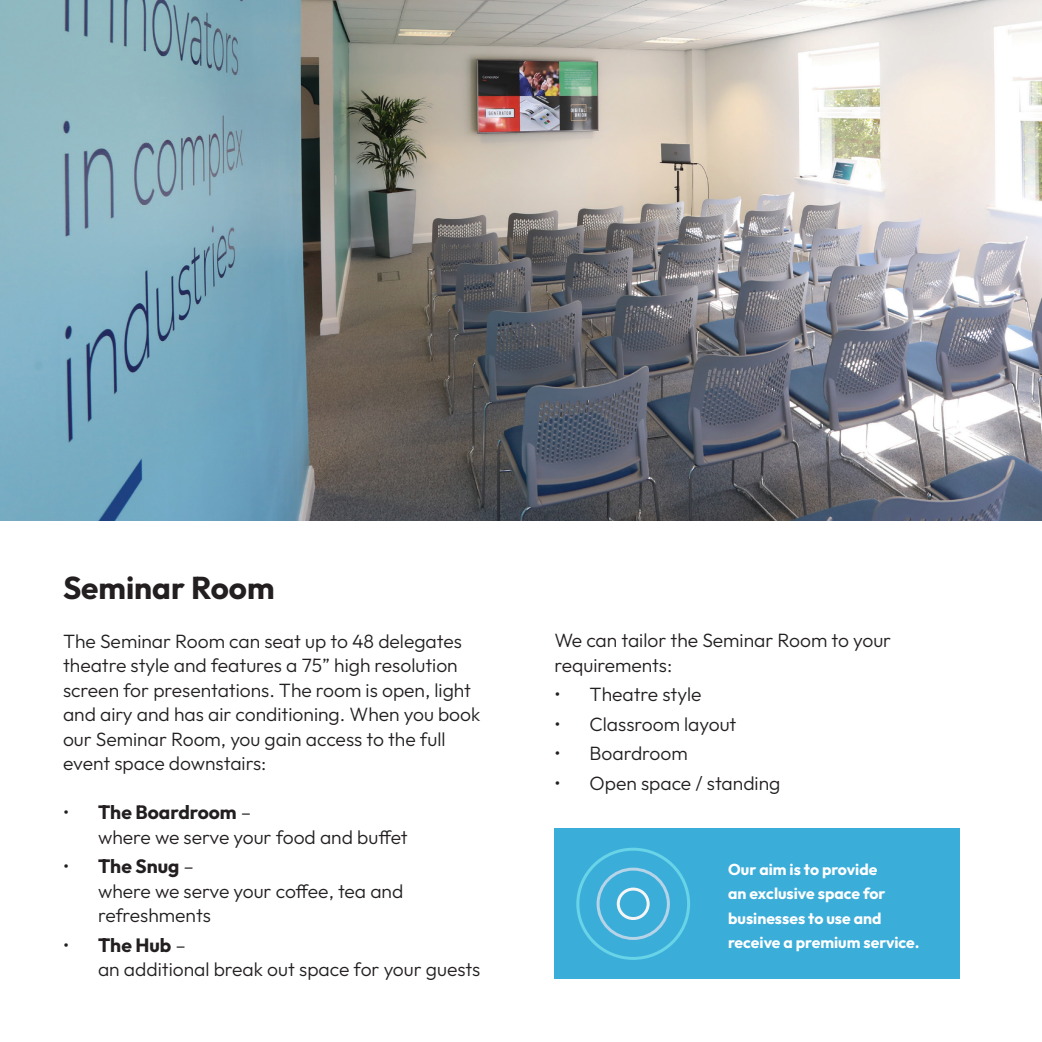
<style>
.page{position:relative;width:1042px;height:1042px;background:#fff}
.page>*{position:absolute;margin:0;border:0;box-sizing:border-box;transform-origin:0 0}
.t1{font:700 31.5px "Outfit";color:#231f20}
.t2{font:300 19.25px/24.5px "Outfit";color:#231f20}
.t3{font:700 19.25px "Outfit";color:#231f20}
.t4{font:700 15.75px/24.5px "Outfit";color:#fff}
.s1{font-weight:700}
.s2{font-weight:300}
</style>
<div class="page">
<div style="left:554px;top:828px;width:406px;height:151px;background:#3badd9"></div>
<svg style="left:576px;top:847px;width:114px;height:113px"></svg>
<img style="left:0;top:0;width:1042px;height:521px">
<p class="t1" style="left:63px;top:570px;width:213px">Seminar Room</p>
<p class="t2" style="left:63px;top:628px;width:419px">The Seminar Room can seat up to 48 delegates theatre style and features a 75” high resolution screen for presentations. The room is open, light and airy and has air conditioning. When you book our Seminar Room, you gain access to the full event space downstairs:</p>
<p class="t2" style="left:98px;top:800px;width:311px;text-indent:-35px">• <span class="s1">The Boardroom</span> –<br>where we serve your food and buffet</p>
<p class="t3" style="left:63px;top:855px;width:133px"><span class="s2">•</span> The Snug <span class="s2">–</span></p>
<p class="t2" style="left:98px;top:878px;width:307px">where we serve your coffee, tea and refreshments</p>
<p class="t2" style="left:98px;top:932px;width:384px;text-indent:-35px">• <span class="s1">The Hub</span> –<br>an additional break out space for your guests</p>
<p class="t2" style="left:554px;top:628px;width:338px">We can tailor the Seminar Room to your requirements:</p>
<p class="t2" style="left:554px;top:682px;width:148px">• Theatre style</p>
<p class="t2" style="left:554px;top:711px;width:183px">• Classroom layout</p>
<p class="t2" style="left:554px;top:741px;width:135px">• Boardroom</p>
<p class="t2" style="left:554px;top:770px;width:227px">• Open space / standing</p>
<p class="t4" style="left:728px;top:857px;width:193px">Our aim is to provide<br>an exclusive space for businesses to use and receive a premium service.</p>
</div>
